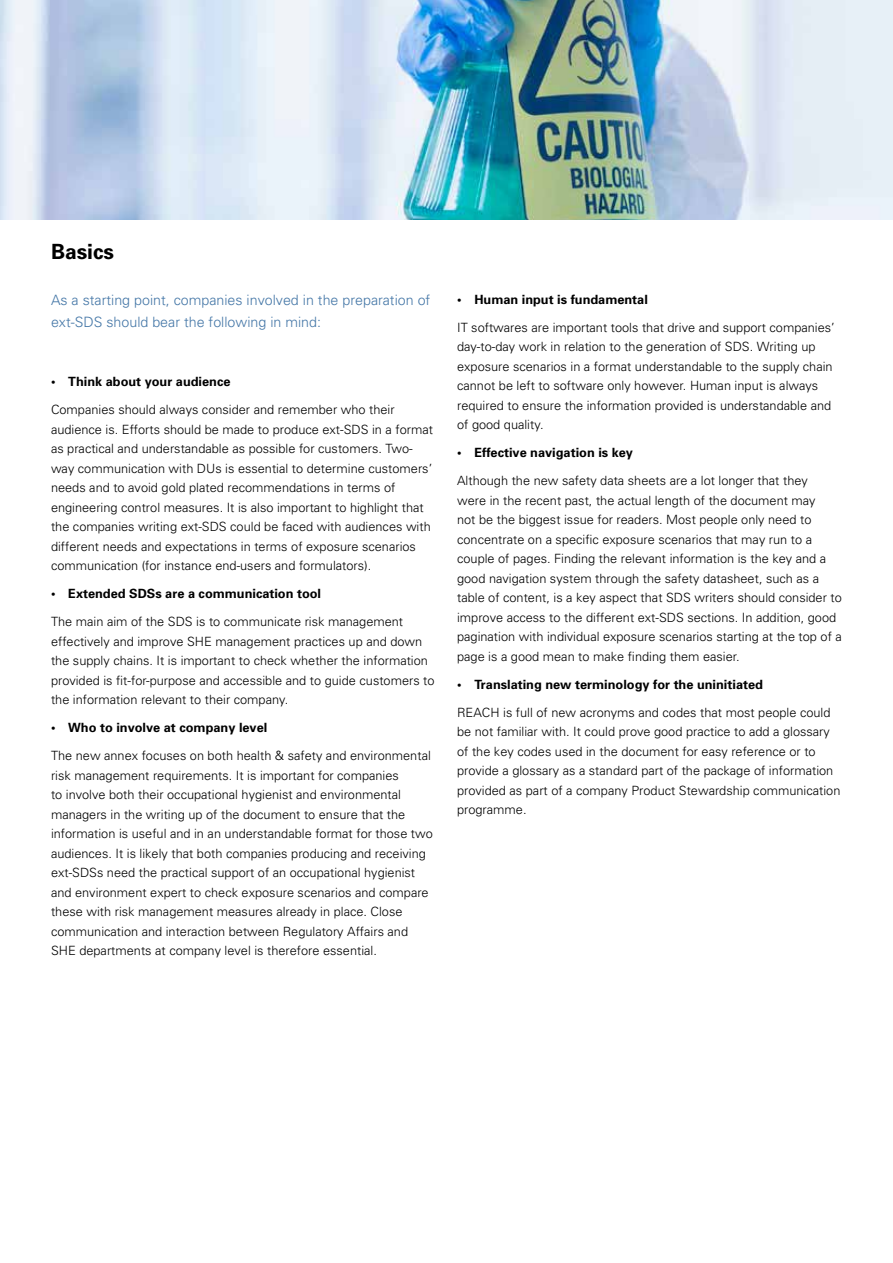
<style>
.page{position:relative;width:893px;height:1263px;background:#fff}
.page>*{position:absolute;margin:0;border:0;box-sizing:border-box;transform-origin:0 0}
.t1{font:700 21px "Univers";color:#000}
.t2{font:300 14.25px/22.5px "Univers";color:#4577a7}
.t3{font:300 12.75px/19.5px "Univers";color:#000}
.t4{font:700 12.75px "Univers";color:#000}
</style>
<div class="page">
<img style="left:0;top:0;width:893px;height:219px">
<h1 class="t1" style="left:51px;top:238px;width:65px">Basics</h1>
<p class="t2" style="left:51px;top:288px;width:381px">As a starting point, companies involved in the preparation of ext‑SDS should bear the following in mind:</p>
<p class="t4" style="left:51px;top:374px;width:181px">• Think about your audience</p>
<p class="t3" style="left:51px;top:400px;width:383px">Companies should always consider and remember who their audience is. Efforts should be made to produce ext-SDS in a format as practical and understandable as possible for customers. Two&shy;way communication with DUs is essential to determine customers’ needs and to avoid gold plated recommendations in terms of engineering control measures. It is also important to highlight that the companies writing ext-SDS could be faced with audiences with different needs and expectations in terms of exposure scenarios communication (for instance end-users and formulators).</p>
<p class="t4" style="left:51px;top:586px;width:272px">• Extended SDSs are a communication tool</p>
<p class="t3" style="left:51px;top:612px;width:385px">The main aim of the SDS is to communicate risk management effectively and improve SHE management practices up and down the supply chains. It is important to check whether the information provided is fit-for-purpose and accessible and to guide customers to the information relevant to their company.</p>
<p class="t4" style="left:51px;top:720px;width:218px">• Who to involve at company level</p>
<p class="t3" style="left:51px;top:746px;width:383px">The new annex focuses on both health &amp; safety and environmental risk management requirements. It is important for companies<br>to involve both their occupational hygienist and environmental managers in the writing up of the document to ensure that the information is useful and in an understandable format for those two audiences. It is likely that both companies producing and receiving ext-SDSs need the practical support of an occupational hygienist and environment expert to check exposure scenarios and compare these with risk management measures already in place. Close communication and interaction between Regulatory Affairs and SHE departments at company level is therefore essential.</p>
<p class="t4" style="left:457px;top:291px;width:192px">• Human input is fundamental</p>
<p class="t3" style="left:457px;top:317px;width:379px">IT softwares are important tools that drive and support companies’ day-to-day work in relation to the generation of SDS. Writing up exposure scenarios in a format understandable to the supply chain cannot be left to software only however. Human input is always required to ensure the information provided is understandable and of good quality.</p>
<p class="t4" style="left:457px;top:444px;width:177px">• Effective navigation is key</p>
<p class="t3" style="left:457px;top:471px;width:386px">Although the new safety data sheets are a lot longer that they<br>were in the recent past, the actual length of the document may<br>not be the biggest issue for readers. Most people only need to concentrate on a specific exposure scenarios that may run to a couple of pages. Finding the relevant information is the key and a good navigation system through the safety datasheet, such as a table of content, is a key aspect that SDS writers should consider to improve access to the different ext-SDS sections. In addition, good pagination with individual exposure scenarios starting at the top of a page is a good mean to make finding them easier.</p>
<p class="t4" style="left:457px;top:676px;width:307px">• Translating new terminology for the uninitiated</p>
<p class="t3" style="left:457px;top:702px;width:385px">REACH is full of new acronyms and codes that most people could be not familiar with. It could prove good practice to add a glossary of the key codes used in the document for easy reference or to provide a glossary as a standard part of the package of information provided as part of a company Product Stewardship communication programme.</p>
</div>
